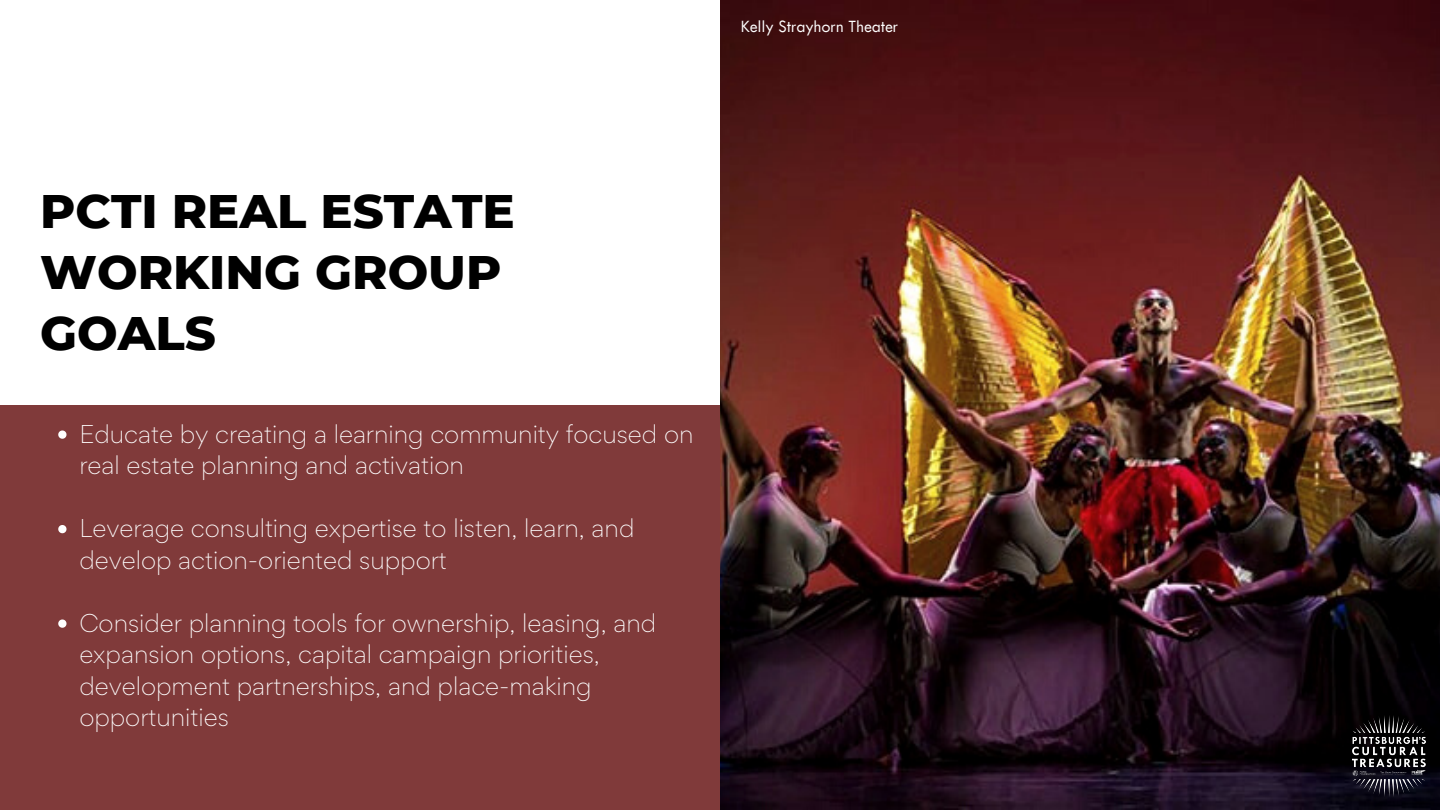
<style>
.page{position:relative;width:1440px;height:810px;background:#fff}
.page>*{position:absolute;margin:0;border:0;box-sizing:border-box;transform-origin:0 0}
.t1{font:800 48px/60.8px "Montserrat";color:#000}
.t2{font:300 23px/31.5px "Gordita";color:#fff}
.t3{font:500 18px "Tw Cen MT Std Semi";color:#fff}
</style>
<div class="page">
<img style="left:720px;top:0;width:720px;height:810px">
<div style="left:0;top:405px;width:719px;height:405px;background:#803a3a"></div>
<img style="left:1353px;top:716px;width:72px;height:81px">
<svg style="left:58px;top:430px;width:9px;height:9px"></svg>
<svg style="left:58px;top:525px;width:9px;height:8px"></svg>
<svg style="left:58px;top:620px;width:9px;height:8px"></svg>
<p class="t3" style="left:740px;top:20px;width:159px">Kelly Strayhorn Theater</p>
<h1 class="t1" style="left:40px;top:180px;width:476px">PCTI REAL ESTATE<br>WORKING GROUP<br>GOALS</h1>
<p class="t2" style="left:79px;top:418px;width:616px">Educate by creating a learning community focused on real estate planning and activation</p>
<p class="t2" style="left:79px;top:512px;width:557px">Leverage consulting expertise to listen, learn, and develop action-oriented support</p>
<p class="t2" style="left:79px;top:607px;width:578px">Consider planning tools for ownership, leasing, and expansion options, capital campaign priorities, development partnerships, and place-making opportunities</p>
</div>
